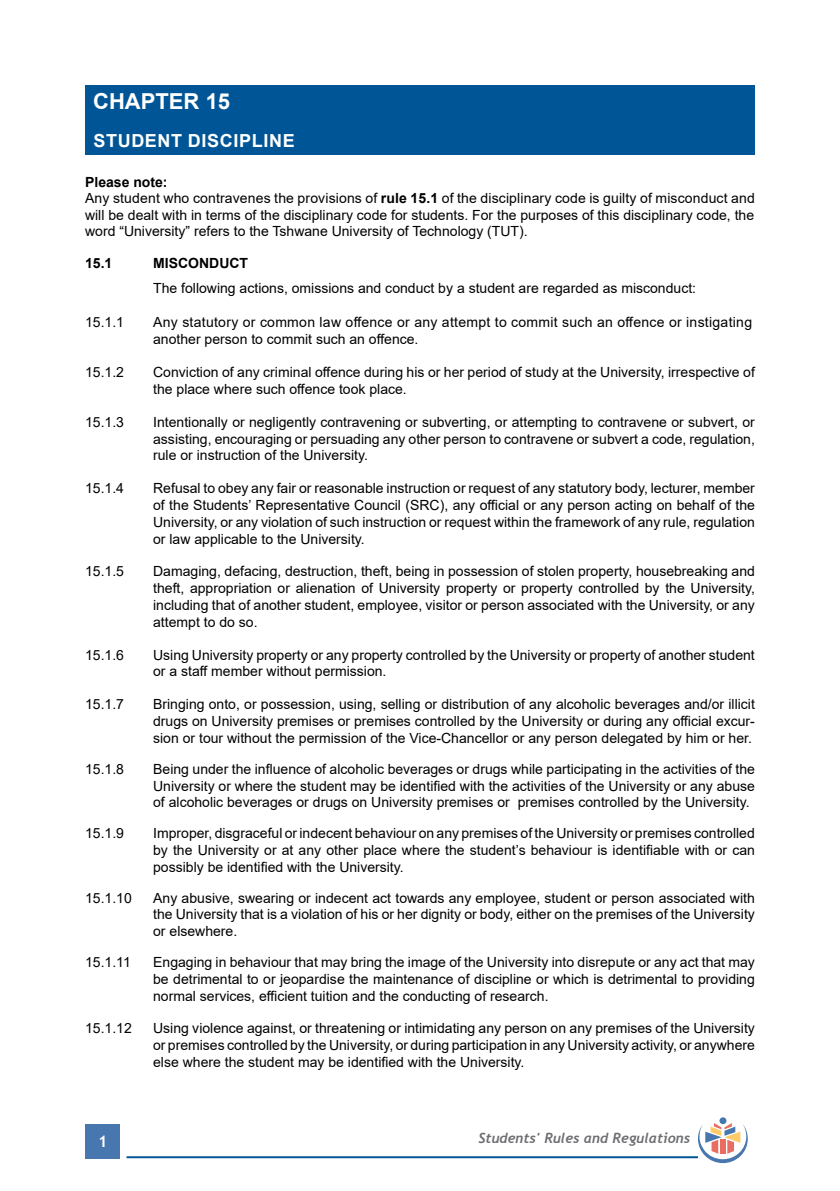
<style>
.page{position:relative;width:840px;height:1191px;background:#fff}
.page>*{position:absolute;margin:0;border:0;box-sizing:border-box;transform-origin:0 0}
.t1{font:700 22px "Arial";color:#fff}
.t2{font:700 18px "Arial";letter-spacing:.035em;color:#fff}
.t3{font:700 16px "Trebuchet MS";color:#fff}
.t4{font:14px/16.8px "Arial";color:#000;text-align:justify}
.t5{font:14px/16.8px "Arial";letter-spacing:.02em;color:#000}
.t6{font:italic 700 14px "Trebuchet";color:#6d6e71}
.t7{font:700 14px "Arial";color:#000}
.s1{font-weight:700}
</style>
<div class="page">
<div style="left:86px;top:1124px;width:34px;height:34px;background:#4777ae"></div>
<hr style="left:126px;top:1156px;width:571px;height:2px;background:#005596">
<div style="left:719px;top:1117px;width:7px;height:7px;background:#4777ae;border-radius:50%"></div>
<svg style="left:697px;top:1123px;width:50px;height:40px"></svg>
<div style="left:85px;top:85px;width:669px;height:70px;background:#005596"></div>
<h1 class="t1" style="left:93px;top:86px;width:138px">CHAPTER 15</h1>
<p class="t2" style="left:93px;top:128px;width:203px">STUDENT DISCIPLINE</p>
<p class="t4" style="left:85px;top:174px;width:671px;line-height:16px;text-align:left"><span class="s1">Please note:<br></span>Any student who contravenes the provisions of <span class="s1">rule 15.1</span> of the disciplinary code is guilty of misconduct and will be dealt with in terms of the disciplinary code for students. For the purposes of this disciplinary code, the word “University” refers to the Tshwane University of Technology (TUT).</p>
<p class="t7" style="left:85px;top:253px;width:29px">15.1</p>
<p class="t7" style="left:153px;top:253px;width:96px">MISCONDUCT</p>
<p class="t4" style="left:153px;top:280px;width:544px">The following actions, omissions and conduct by a student are regarded as misconduct:</p>
<p class="t4" style="left:85px;top:313px;width:40px">15.1.1</p>
<p class="t5" style="left:153px;top:313px;width:600px">Any statutory or common law offence or any attempt to commit such an offence or instigating another person to commit such an offence.</p>
<p class="t4" style="left:85px;top:364px;width:40px">15.1.2</p>
<p class="t4" style="left:153px;top:364px;width:603px">Conviction of any criminal offence during his or her period of study at the University, irrespective of the place where such offence took place.</p>
<p class="t4" style="left:85px;top:413px;width:40px">15.1.3</p>
<p class="t4" style="left:153px;top:413px;width:603px">Intentionally or negligently contravening or subverting, or attempting to contravene or subvert, or assisting, encouraging or persuading any other person to contravene or subvert a code, regulation, rule or instruction of the University.</p>
<p class="t4" style="left:85px;top:480px;width:40px">15.1.4</p>
<p class="t4" style="left:153px;top:480px;width:603px">Refusal to obey any fair or reasonable instruction or request of any statutory body, lecturer, member of the Students’ Representative Council (SRC), any official or any person acting on behalf of the University, or any violation of such instruction or request within the framework of any rule, regulation or law applicable to the University.</p>
<p class="t4" style="left:85px;top:563px;width:40px">15.1.5</p>
<p class="t4" style="left:153px;top:563px;width:603px">Damaging, defacing, destruction, theft, being in possession of stolen property, housebreaking and theft, appropriation or alienation of University property or property controlled by the University, including that of another student, employee, visitor or person associated with the University, or any attempt to do so.</p>
<p class="t4" style="left:85px;top:646px;width:40px">15.1.6</p>
<p class="t4" style="left:153px;top:646px;width:603px">Using University property or any property controlled by the University or property of another student or a staff member without permission.</p>
<p class="t4" style="left:85px;top:696px;width:40px">15.1.7</p>
<p class="t4" style="left:153px;top:696px;width:603px">Bringing onto, or possession, using, selling or distribution of any alcoholic beverages and/or illicit drugs on University premises or premises controlled by the University or during any official excur&shy;sion or tour without the permission of the Vice-Chancellor or any person delegated by him or her.</p>
<p class="t4" style="left:85px;top:760px;width:40px">15.1.8</p>
<p class="t4" style="left:153px;top:760px;width:603px">Being under the influence of alcoholic beverages or drugs while participating in the activities of the University or where the student may be identified with the activities of the University or any abuse of alcoholic beverages or drugs on University premises or premises controlled by the University.</p>
<p class="t4" style="left:85px;top:824px;width:40px">15.1.9</p>
<p class="t4" style="left:153px;top:824px;width:603px">Improper, disgraceful or indecent behaviour on any premises of the University or premises controlled by the University or at any other place where the student’s behaviour is identifiable with or can possibly be identified with the University.</p>
<p class="t4" style="left:85px;top:889px;width:48px">15.1.10</p>
<p class="t4" style="left:153px;top:889px;width:603px">Any abusive, swearing or indecent act towards any employee, student or person associated with the University that is a violation of his or her dignity or body, either on the premises of the University or elsewhere.</p>
<p class="t4" style="left:85px;top:953px;width:47px">15.1.11</p>
<p class="t4" style="left:153px;top:953px;width:603px">Engaging in behaviour that may bring the image of the University into disrepute or any act that may be detrimental to or jeopardise the maintenance of discipline or which is detrimental to providing normal services, efficient tuition and the conducting of research.</p>
<p class="t4" style="left:85px;top:1020px;width:48px">15.1.12</p>
<p class="t4" style="left:153px;top:1020px;width:603px">Using violence against, or threatening or intimidating any person on any premises of the University or premises controlled by the University, or during participation in any University activity, or anywhere else where the student may be identified with the University.</p>
<p class="t3" style="left:98px;top:1131px;width:11px">1</p>
<p class="t6" style="left:478px;top:1129px;width:213px">Students' Rules and Regulations</p>
</div>
